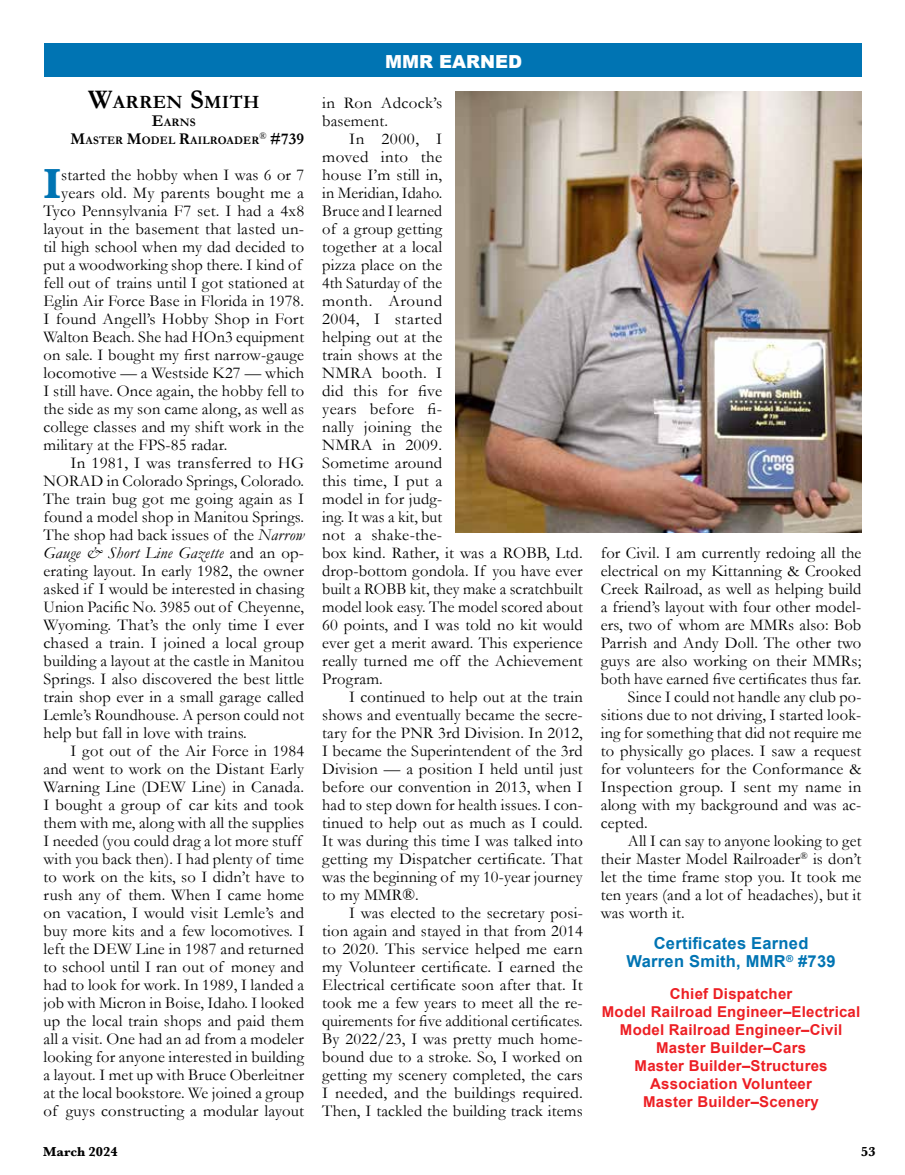
<style>
.page{position:relative;width:905px;height:1175px;background:#fff}
.page>*{position:absolute;margin:0;border:0;box-sizing:border-box;transform-origin:0 0}
.t1{font:700 43.65px "Baskerville";color:#0074b3}
.t2{font:700 18.9px "Garamond";color:#000}
.t3{font:900 18px "Arial";color:#fff}
.t4{font:16.5px/18px "Garamond";letter-spacing:.01em;color:#000}
.t5{font:700 16.5px/18px "Arial";letter-spacing:.015em;color:#0074b3;text-align:center}
.t6{font:italic 16.5px "Garamond";letter-spacing:.01em;color:#000}
.t7{font:700 16.5px "Garamond";color:#000}
.t8{font:700 15px/18px "Arial";letter-spacing:.015em;color:#ed1f24;text-align:center}
.t9{font:700 13.5px "Baskerville";color:#000}
.t10{font:700 11.55px/18px "Garamond";letter-spacing:.02em;color:#000;text-align:center}
.s1{font-size:27px}
.s2{font-size:16.5px}
.s3{font-style:italic}
.s4{font-style:normal}
</style>
<div class="page">
<div style="left:44px;top:44px;width:817px;height:33px;background:#0074b3"></div>
<img style="left:456px;top:92px;width:405px;height:440px">
<p class="t2" style="left:88px;top:91px;width:39px"><span class="s1">W</span>ARR</p>
<p class="t2" style="left:153px;top:91px;width:108px">EN <span class="s1">S</span>MITH</p>
<p class="t10" style="left:71px;top:113px;width:190px"><span class="s2">E</span>ARNS<br><span class="s2">M</span>ASTER <span class="s2">M</span>ODEL <span class="s2">R</span>AILROADER</p>
<p class="t7" style="left:259px;top:129px;width:46px"><sup>®</sup> #739</p>
<h1 class="t1" style="left:44px;top:153px;width:19px">I</h1>
<p class="t4" style="left:61px;top:166px;width:244px">started the hobby when I was 6 or 7</p>
<p class="t4" style="left:61px;top:184px;width:244px">years old. My parents bought me a</p>
<p class="t4" style="left:44px;top:202px;width:262px">Tyco Pennsylvania F7 set. I had a 4x8</p>
<p class="t4" style="left:44px;top:220px;width:262px">layout in the basement that lasted un-</p>
<p class="t4" style="left:44px;top:238px;width:262px">til high school when my dad decided to</p>
<p class="t4" style="left:44px;top:256px;width:260px">put a woodworking shop there. I kind of</p>
<p class="t4" style="left:44px;top:274px;width:262px">fell out of trains until I got stationed at</p>
<p class="t4" style="left:44px;top:292px;width:262px">Eglin Air Force Base in Florida in 1978.</p>
<p class="t4" style="left:44px;top:310px;width:262px">I found Angell’s Hobby Shop in Fort</p>
<p class="t4" style="left:44px;top:328px;width:262px">Walton Beach. She had HOn3 equipment</p>
<p class="t4" style="left:44px;top:346px;width:262px">on sale. I bought my first narrow-gauge</p>
<p class="t4" style="left:44px;top:364px;width:262px">locomotive — a Westside K27 — which</p>
<p class="t4" style="left:44px;top:382px;width:262px">I still have. Once again, the hobby fell to</p>
<p class="t4" style="left:44px;top:400px;width:262px">the side as my son came along, as well as</p>
<p class="t4" style="left:44px;top:418px;width:262px">college classes and my shift work in the</p>
<p class="t4" style="left:44px;top:436px;width:185px">military at the FPS-85 radar.</p>
<p class="t4" style="left:71px;top:454px;width:235px">In 1981, I was transferred to HG</p>
<p class="t4" style="left:44px;top:472px;width:262px">NORAD in Colorado Springs, Colorado.</p>
<p class="t4" style="left:44px;top:490px;width:262px">The train bug got me going again as I</p>
<p class="t4" style="left:44px;top:508px;width:262px">found a model shop in Manitou Springs.</p>
<p class="t4" style="left:44px;top:526px;width:262px">The shop had back issues of the <span class="s3">Narrow</span></p>
<p class="t6" style="left:44px;top:543px;width:262px">Gauge &amp; Short Line Gazette <span class="s4">and an op-</span></p>
<p class="t4" style="left:44px;top:562px;width:262px">erating layout. In early 1982, the owner</p>
<p class="t4" style="left:44px;top:580px;width:262px">asked if I would be interested in chasing</p>
<p class="t4" style="left:44px;top:598px;width:262px">Union Pacific No. 3985 out of Cheyenne,</p>
<p class="t4" style="left:44px;top:616px;width:262px">Wyoming. That’s the only time I ever</p>
<p class="t4" style="left:44px;top:634px;width:262px">chased a train. I joined a local group</p>
<p class="t4" style="left:44px;top:652px;width:262px">building a layout at the castle in Manitou</p>
<p class="t4" style="left:44px;top:670px;width:262px">Springs. I also discovered the best little</p>
<p class="t4" style="left:44px;top:688px;width:262px">train shop ever in a small garage called</p>
<p class="t4" style="left:44px;top:706px;width:262px">Lemle’s Roundhouse. A person could not</p>
<p class="t4" style="left:44px;top:724px;width:205px">help but fall in love with trains.</p>
<p class="t4" style="left:71px;top:742px;width:235px">I got out of the Air Force in 1984</p>
<p class="t4" style="left:44px;top:760px;width:262px">and went to work on the Distant Early</p>
<p class="t4" style="left:44px;top:778px;width:262px">Warning Line (DEW Line) in Canada.</p>
<p class="t4" style="left:44px;top:796px;width:262px">I bought a group of car kits and took</p>
<p class="t4" style="left:44px;top:814px;width:262px">them with me, along with all the supplies</p>
<p class="t4" style="left:44px;top:832px;width:260px">I needed (you could drag a lot more stuff</p>
<p class="t4" style="left:44px;top:850px;width:262px">with you back then). I had plenty of time</p>
<p class="t4" style="left:44px;top:868px;width:262px">to work on the kits, so I didn’t have to</p>
<p class="t4" style="left:44px;top:886px;width:262px">rush any of them. When I came home</p>
<p class="t4" style="left:44px;top:904px;width:262px">on vacation, I would visit Lemle’s and</p>
<p class="t4" style="left:44px;top:922px;width:262px">buy more kits and a few locomotives. I</p>
<p class="t4" style="left:44px;top:940px;width:262px">left the DEW Line in 1987 and returned</p>
<p class="t4" style="left:44px;top:958px;width:262px">to school until I ran out of money and</p>
<p class="t4" style="left:44px;top:976px;width:262px">had to look for work. In 1989, I landed a</p>
<p class="t4" style="left:44px;top:994px;width:262px">job with Micron in Boise, Idaho. I looked</p>
<p class="t4" style="left:44px;top:1012px;width:262px">up the local train shops and paid them</p>
<p class="t4" style="left:44px;top:1030px;width:262px">all a visit. One had an ad from a modeler</p>
<p class="t4" style="left:44px;top:1048px;width:262px">looking for anyone interested in building</p>
<p class="t4" style="left:44px;top:1066px;width:262px">a layout. I met up with Bruce Oberleitner</p>
<p class="t4" style="left:44px;top:1084px;width:262px">at the local bookstore. We joined a group</p>
<p class="t4" style="left:44px;top:1102px;width:262px">of guys constructing a modular layout</p>
<p class="t3" style="left:385px;top:49px;width:138px">MMR EARNED</p>
<p class="t4" style="left:322px;top:94px;width:121px">in Ron Adcock’s basement.</p>
<p class="t4" style="left:322px;top:130px;width:262px;text-indent:27px">In 2000, I<br>moved into the<br>house I’m still in,<br>in Meridian, Idaho.<br>Bruce and I learned<br>of a group getting<br>together at a local<br>pizza place on the<br>4th Saturday of the<br>month. Around<br>2004, I started<br>helping out at the<br>train shows at the<br>NMRA booth. I<br>did this for five<br>years before fi-<br>nally joining the<br>NMRA in 2009.<br>Sometime around<br>this time, I put a<br>model in for judg-<br>ing. It was a kit, but<br>not a shake-the-<br>box kind. Rather, it was a ROBB, Ltd. drop-bottom gondola. If you have ever built a ROBB kit, they make a scratchbuilt model look easy. The model scored about<br>60 points, and I was told no kit would ever get a merit award. This experience really turned me off the Achievement<br>Program.</p>
<p class="t4" style="left:322px;top:688px;width:262px;text-align:justify;text-indent:27px">I continued to help out at the train shows and eventually became the secre&shy;tary for the PNR 3rd Division. In 2012, I became the Superintendent of the 3rd Division — a position I held until just before our convention in 2013, when I had to step down for health issues. I con&shy;tinued to help out as much as I could.<br>It was during this time I was talked into getting my Dispatcher certificate. That was the beginning of my 10-year journey to my MMR®.</p>
<p class="t4" style="left:322px;top:904px;width:262px;text-align:justify;text-indent:27px">I was elected to the secretary posi&shy;tion again and stayed in that from 2014 to 2020. This service helped me earn my Volunteer certificate. I earned the Electrical certificate soon after that. It took me a few years to meet all the re&shy;quirements for five additional certificates.<br>By 2022/23, I was pretty much home&shy;bound due to a stroke. So, I worked on getting my scenery completed, the cars I needed, and the buildings required.<br>Then, I tackled the building track items</p>
<p class="t4" style="left:601px;top:544px;width:262px">for Civil. I am currently redoing all the</p>
<p class="t4" style="left:601px;top:562px;width:262px">electrical on my Kittanning &amp; Crooked</p>
<p class="t4" style="left:601px;top:580px;width:262px">Creek Railroad, as well as helping build</p>
<p class="t4" style="left:601px;top:598px;width:262px">a friend’s layout with four other model-</p>
<p class="t4" style="left:601px;top:616px;width:262px">ers, two of whom are MMRs also: Bob</p>
<p class="t4" style="left:600px;top:634px;width:262px">Parrish and Andy Doll. The other two</p>
<p class="t4" style="left:600px;top:652px;width:262px">guys are also working on their MMRs;</p>
<p class="t4" style="left:600px;top:670px;width:262px">both have earned five certificates thus far.</p>
<p class="t4" style="left:627px;top:688px;width:235px">Since I could not handle any club po-</p>
<p class="t4" style="left:600px;top:706px;width:262px">sitions due to not driving, I started look-</p>
<p class="t4" style="left:600px;top:724px;width:262px">ing for something that did not require me</p>
<p class="t4" style="left:600px;top:742px;width:262px">to physically go places. I saw a request</p>
<p class="t4" style="left:600px;top:760px;width:262px">for volunteers for the Conformance &amp;</p>
<p class="t4" style="left:600px;top:778px;width:262px">Inspection group. I sent my name in</p>
<p class="t4" style="left:600px;top:796px;width:262px">along with my background and was ac-</p>
<p class="t4" style="left:600px;top:814px;width:48px">cepted.</p>
<p class="t4" style="left:627px;top:832px;width:235px">All I can say to anyone looking to get</p>
<p class="t4" style="left:600px;top:850px;width:262px">their Master Model Railroader<sup>®</sup> is don’t</p>
<p class="t4" style="left:600px;top:868px;width:262px">let the time frame stop you. It took me</p>
<p class="t4" style="left:600px;top:886px;width:262px">ten years (and a lot of headaches), but it</p>
<p class="t4" style="left:600px;top:904px;width:85px">was worth it.</p>
<p class="t5" style="left:626px;top:935px;width:210px">Certificates Earned<br>Warren Smith, MMR<sup>®</sup> #739</p>
<p class="t8" style="left:602px;top:985px;width:260px">Chief Dispatcher<br>Model Railroad Engineer–Electrical<br>Model Railroad Engineer–Civil<br>Master Builder–Cars<br>Master Builder–Structures<br>Association Volunteer<br>Master Builder–Scenery</p>
<p class="t9" style="left:43px;top:1142px;width:76px">March 2024</p>
<p class="t9" style="left:861px;top:1142px;width:16px">53</p>
</div>
